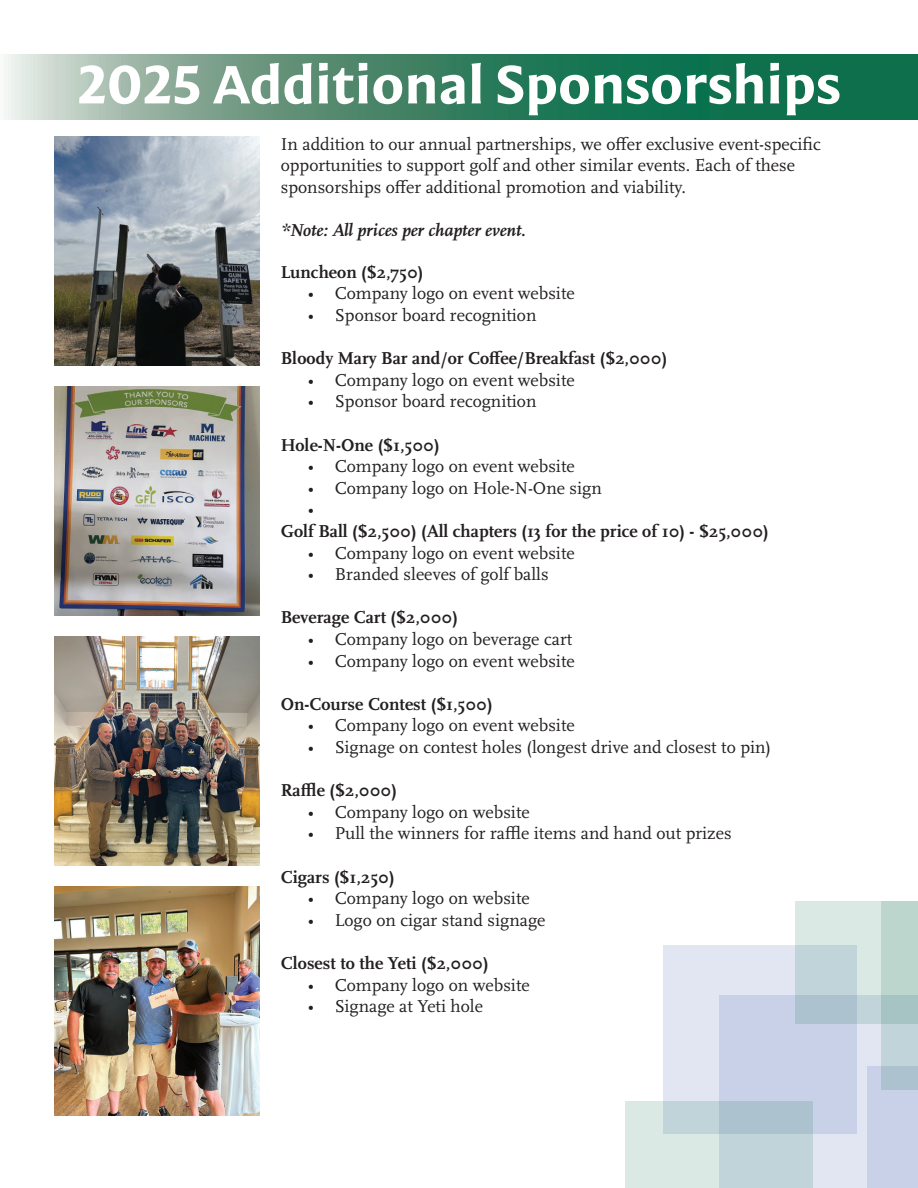
<style>
.page{position:relative;width:918px;height:1188px;background:#fff}
.page>*{position:absolute;margin:0;border:0;box-sizing:border-box;transform-origin:0 0}
.t1{font:700 54px "Mestiza Sans";color:#fff}
.t2{font:18px/21.6px "Scala Pro";color:#231f20}
.t3{font:700 18px "Scala Pro";color:#231f20}
.t4{font:italic 700 18px "Scala Pro";color:#231f20}
</style>
<div class="page">
<div style="left:663px;top:946px;width:194px;height:188px;background:#e1e6f2"></div>
<svg style="left:719px;top:995px;width:162px;height:193px;background:#ced6e9"></svg>
<div style="left:868px;top:1066px;width:50px;height:122px;background:#c8d1e7"></div>
<svg style="left:795px;top:901px;width:86px;height:123px;background:#c9dadc"></svg>
<svg style="left:881px;top:901px;width:37px;height:189px;background:#b7d0ce"></svg>
<svg style="left:625px;top:1101px;width:188px;height:87px;background:#c7d9db"></svg>
<svg style="left:4px;top:54px;width:914px;height:66px;background:#498c71"></svg>
<img style="left:54px;top:137px;width:205px;height:229px">
<img style="left:54px;top:386px;width:205px;height:229px">
<img style="left:54px;top:636px;width:205px;height:229px">
<img style="left:54px;top:886px;width:205px;height:229px">
<h1 class="t1" style="left:77px;top:49px;width:765px">2025 Additional Sponsorships</h1>
<p class="t2" style="left:281px;top:133px;width:542px">In addition to our annual partnerships, we offer exclusive event-specific opportunities to support golf and other similar events. Each of these sponsorships offer additional promotion and viability.</p>
<p class="t4" style="left:281px;top:220px;width:246px">*Note: All prices per chapter event.</p>
<p class="t3" style="left:281px;top:262px;width:144px">Luncheon ($2,750)</p>
<p class="t2" style="left:308px;top:283px;width:269px">• Company logo on event website</p>
<p class="t2" style="left:308px;top:305px;width:230px">• Sponsor board recognition</p>
<p class="t3" style="left:281px;top:348px;width:388px">Bloody Mary Bar and/or Coffee/Breakfast ($2,000)</p>
<p class="t2" style="left:308px;top:369px;width:269px">• Company logo on event website</p>
<p class="t2" style="left:308px;top:391px;width:230px">• Sponsor board recognition</p>
<p class="t3" style="left:281px;top:434px;width:160px">Hole-N-One ($1,500)</p>
<p class="t2" style="left:308px;top:456px;width:269px">• Company logo on event website</p>
<p class="t2" style="left:308px;top:477px;width:296px">• Company logo on Hole-N-One sign •</p>
<p class="t3" style="left:281px;top:521px;width:489px">Golf Ball ($2,500) (All chapters (13 for the price of 10) - $25,000)</p>
<p class="t2" style="left:308px;top:542px;width:269px">• Company logo on event website</p>
<p class="t2" style="left:308px;top:564px;width:242px">• Branded sleeves of golf balls</p>
<p class="t3" style="left:281px;top:607px;width:179px">Beverage Cart ($2,000)</p>
<p class="t2" style="left:308px;top:629px;width:266px">• Company logo on beverage cart</p>
<p class="t2" style="left:308px;top:650px;width:269px">• Company logo on event website</p>
<p class="t3" style="left:281px;top:694px;width:213px">On-Course Contest ($1,500)</p>
<p class="t2" style="left:308px;top:715px;width:269px">• Company logo on event website</p>
<p class="t2" style="left:308px;top:737px;width:465px">• Signage on contest holes (longest drive and closest to pin)</p>
<p class="t3" style="left:281px;top:780px;width:118px">Raffle ($2,000)</p>
<p class="t2" style="left:308px;top:801px;width:224px">• Company logo on website</p>
<p class="t2" style="left:308px;top:823px;width:425px">• Pull the winners for raffle items and hand out prizes</p>
<p class="t3" style="left:281px;top:866px;width:115px">Cigars ($1,250)</p>
<p class="t2" style="left:308px;top:888px;width:224px">• Company logo on website</p>
<p class="t2" style="left:308px;top:909px;width:239px">• Logo on cigar stand signage</p>
<p class="t3" style="left:281px;top:953px;width:209px">Closest to the Yeti ($2,000)</p>
<p class="t2" style="left:308px;top:974px;width:224px">• Company logo on website</p>
<p class="t2" style="left:308px;top:996px;width:177px">• Signage at Yeti hole</p>
</div>
